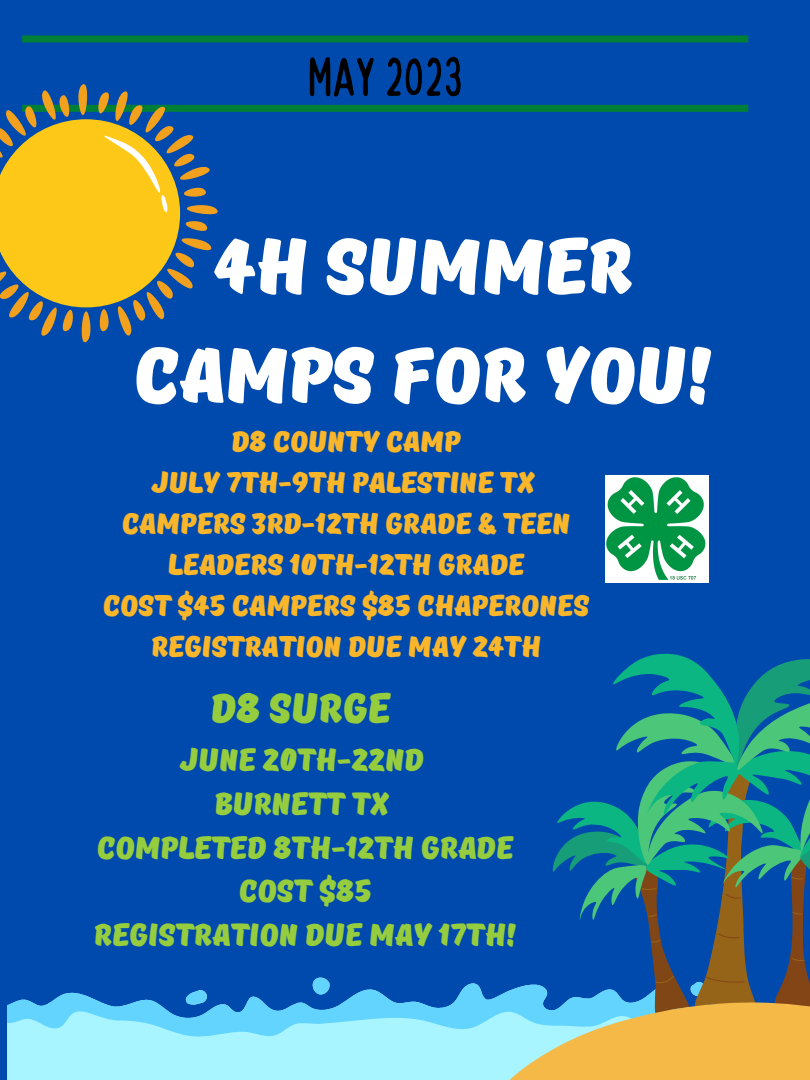
<style>
.page{position:relative;width:810px;height:1080px;background:#004aad}
.page>*{position:absolute;margin:0;border:0;box-sizing:border-box;transform-origin:0 0}
.t1{font:77.75px/108.7px "TT Masters DEMO Black";color:#fff;text-align:center}
.t2{font:condensed 55px "Bobby Jones Soft";color:#000}
.t3{font:41.44px "TT Masters DEMO Black";color:#96cd3e}
.t4{font:31.44px/43.8px "TT Masters DEMO Black";color:#96cd3e;text-align:center}
.t5{font:29.31px/41px "TT Masters DEMO Black";color:#fab62a;text-align:center}
</style>
<div class="page">
<div style="left:22px;top:35px;width:726px;height:7px;background:#008037"></div>
<div style="left:22px;top:105px;width:726px;height:7px;background:#008037"></div>
<svg style="left:6px;top:84px;width:214px;height:259px"></svg>
<svg style="left:0;top:119px;width:180px;height:188px;background:#d7b430"></svg>
<div style="left:7px;top:1039px;width:490px;height:41px;background:#a8f4ff"></div>
<svg style="left:7px;top:977px;width:490px;height:62px"></svg>
<svg style="left:497px;top:653px;width:313px;height:427px"></svg>
<img style="left:606px;top:475px;width:103px;height:108px">
<h2 class="t2" style="left:308px;top:42px;width:157px">May2023</h2>
<h1 class="t1" style="left:134px;top:216px;width:581px">4H SUMMER<br>CAMPS FOR YOU!</h1>
<p class="t5" style="left:103px;top:423px;width:488px">D8 COUNTY CAMP<br>JULY 7TH-9TH PALESTINE TX<br>CAMPERS 3RD-12TH GRADE &amp; TEEN<br>LEADERS 10TH-12TH GRADE<br>COST $45 CAMPERS $85 CHAPERONES<br>REGISTRATION DUE MAY 24TH</p>
<h3 class="t3" style="left:211px;top:686px;width:181px">D8 SURGE</h3>
<p class="t4" style="left:94px;top:739px;width:424px">JUNE 20TH-22ND<br>BURNETT TX<br>COMPLETED 8TH-12TH GRADE<br>COST $85<br>REGISTRATION DUE MAY 17TH!</p>
</div>
